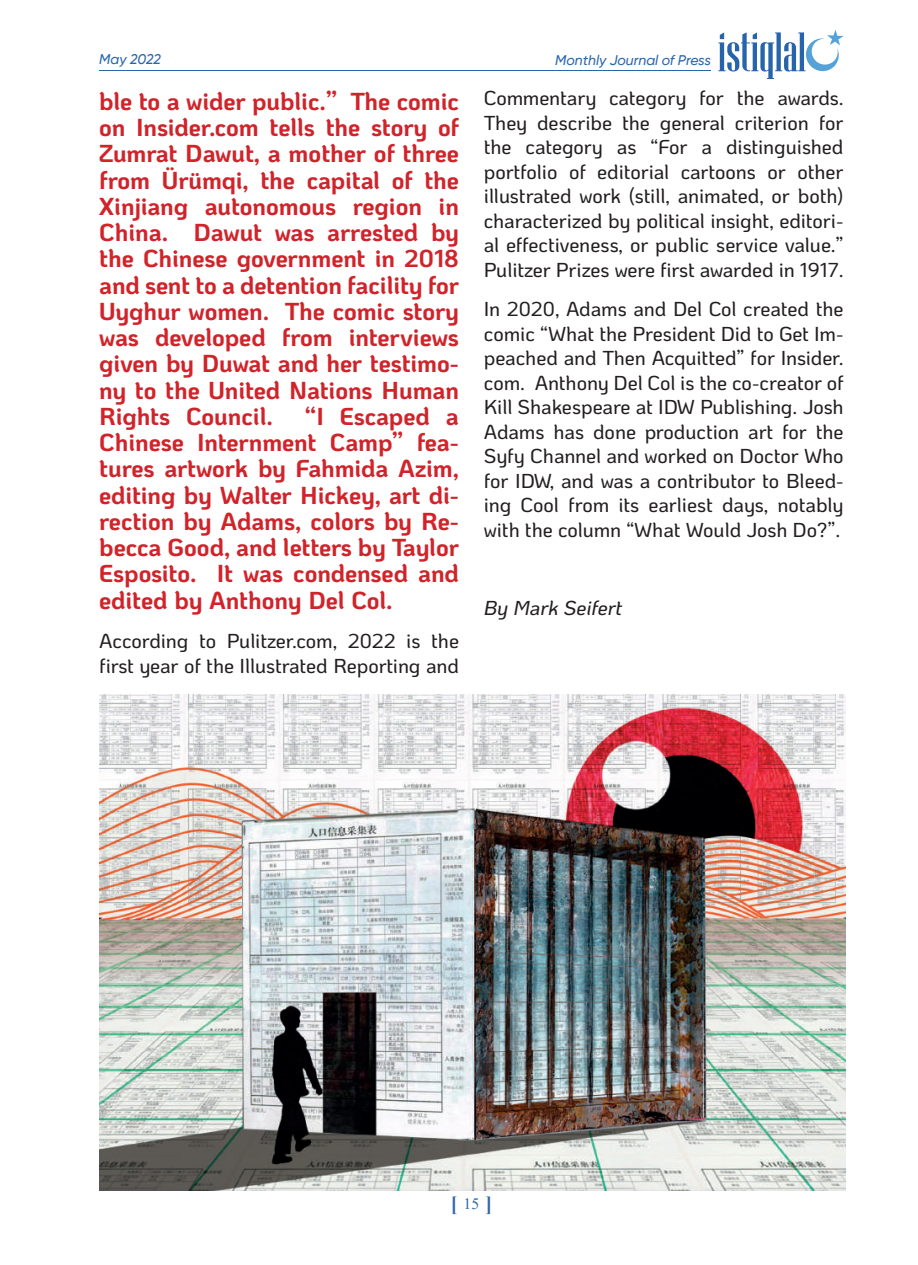
<style>
.page{position:relative;width:918px;height:1265px;background:#fff}
.page>*{position:absolute;margin:0;border:0;box-sizing:border-box;transform-origin:0 0}
.t1{font:700 24.5px/26.2px "Ko Ho";letter-spacing:-.005em;color:#d1232a;text-align:justify}
.t2{font:500 20.12px/24.5px "Ko Ho";letter-spacing:-.005em;color:#231f20;text-align:justify}
.t3{font:italic 500 20.12px "Ko Ho";letter-spacing:-.005em;color:#231f20}
.t4{font:700 20.12px "Times New Roman";color:#2f65af}
.t5{font:italic 500 14px "Gilroy";color:#2b66ac}
.s1{font-weight:400;font-size:15.75px;color:#2b66af}
</style>
<div class="page">
<hr style="left:99px;top:70px;width:612px;height:1px;background:#2b66ac">
<svg style="left:718px;top:30px;width:125px;height:49px"></svg>
<img style="left:99px;top:695px;width:746px;height:496px">
<p class="t5" style="left:99px;top:51px;width:63px">May 2022</p>
<p class="t5" style="left:555px;top:51px;width:157px">Monthly Journal of Press</p>
<p class="t1" style="left:99px;top:88px;width:361px">ble to a wider public.” The comic on Insider.com tells the story of Zumrat Dawut, a mother of three from Ürümqi, the capital of the Xinjiang autonomous region in China. Dawut was arrested by the Chinese government in 2018 and sent to a detention facility for Uyghur women. The comic story was developed from interviews given by Duwat and her testimo&shy;ny to the United Nations Human Rights Council.</p>
<p class="t2" style="left:484px;top:86px;width:361px">Commentary category for the awards.<br>They describe the general criterion for the category as “For a distinguished portfolio of editorial cartoons or other illustrated work (still, animated, or both) characterized by political insight, editori&shy;al effectiveness, or public service value.” Pulitzer Prizes were first awarded in 1917.</p>
<p class="t2" style="left:484px;top:297px;width:361px">In 2020, Adams and Del Col created the comic “What the President Did to Get Im&shy;peached and Then Acquitted” for Insider. com. Anthony Del Col is the co-creator of Kill Shakespeare at IDW Publishing. Josh Adams has done production art for the Syfy Channel and worked on Doctor Who for IDW, and was a contributor to Bleed&shy;ing Cool from its earliest days, notably with the column “What Would Josh Do?”.</p>
<p class="t1" style="left:99px;top:403px;width:361px;text-indent:206px">“I Escaped a Chinese Internment Camp” fea&shy;tures artwork by Fahmida Azim, editing by Walter Hickey, art di&shy;rection by Adams, colors by Re&shy;becca Good, and letters by Taylor Esposito. It was condensed and edited by Anthony Del Col.</p>
<p class="t2" style="left:99px;top:629px;width:361px">According to Pulitzer.com, 2022 is the first year of the Illustrated Reporting and</p>
<p class="t3" style="left:484px;top:592px;width:140px">By Mark Seifert</p>
<p class="t4" style="left:451px;top:1189px;width:43px">[ <span class="s1">15</span> ]</p>
</div>
